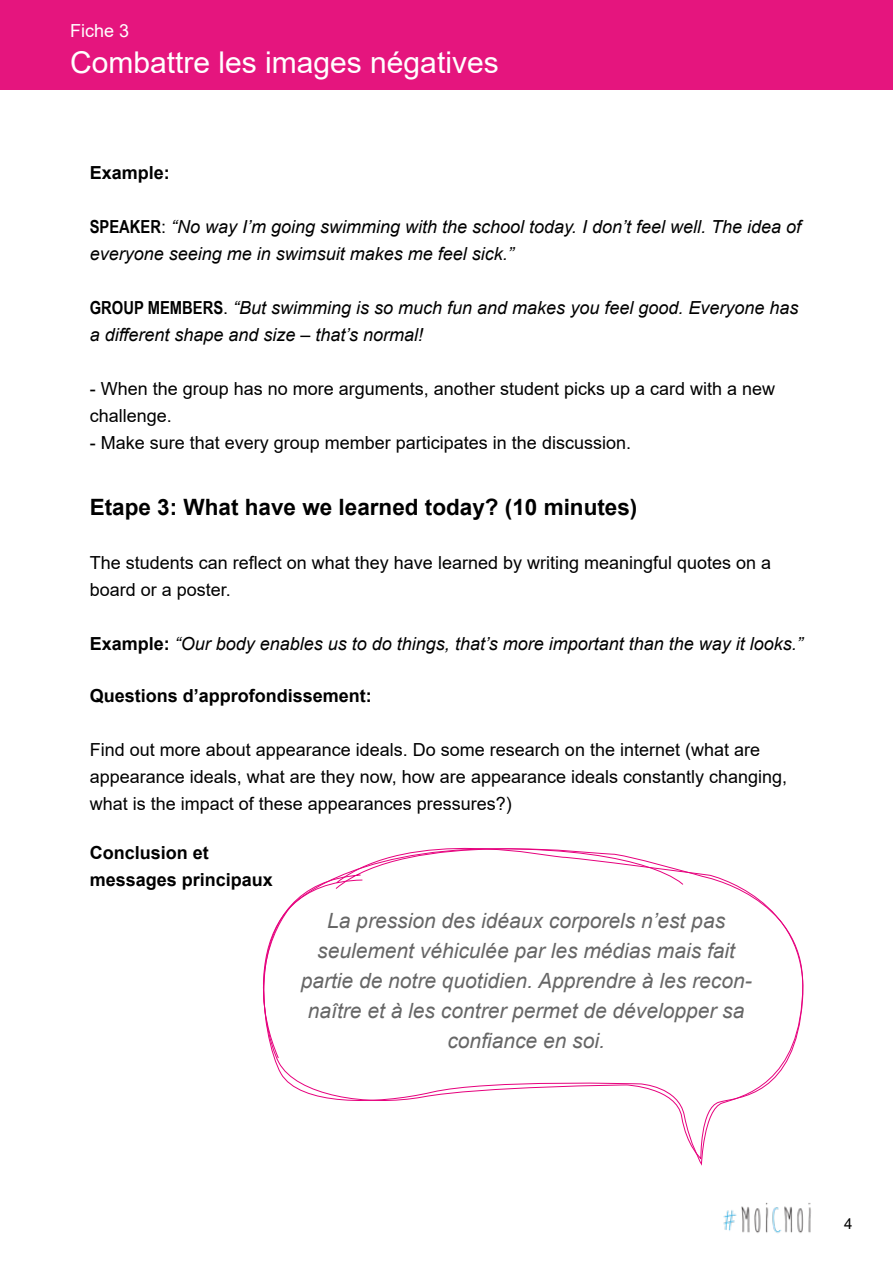
<style>
.page{position:relative;width:893px;height:1263px;background:#fff}
.page>*{position:absolute;margin:0;border:0;box-sizing:border-box;transform-origin:0 0}
.t1{font:30px "Arial";color:#fff}
.t2{font:700 22.5px "Arial";color:#000}
.t3{font:italic 21px/30px "Arial";color:#666;text-align:center}
.t4{font:18px/27px "Arial";color:#000}
.t5{font:italic 18px/27px "Arial";color:#000}
.t6{font:700 18px/27px "Arial";color:#000}
.t7{font:18px "Arial";color:#fff}
.t8{font:15px "Arial";color:#000}
.s1{font-family:"Arial Narrow";font-weight:700;font-style:normal}
.s2{font-style:normal}
.s3{font-weight:700;font-style:normal}
</style>
<div class="page">
<img style="left:723px;top:1202px;width:88px;height:31px">
<svg style="left:262px;top:847px;width:541px;height:318px"></svg>
<div style="left:0;top:0;width:893px;height:89px;background:#e5157e"></div>
<p class="t7" style="left:70px;top:18px;width:61px">Fiche 3</p>
<h1 class="t1" style="left:70px;top:42px;width:430px">Combattre les images négatives</h1>
<p class="t6" style="left:90px;top:159px;width:82px">Example:</p>
<p class="t5" style="left:90px;top:213px;width:713px"><span class="s1">SPEAKER</span><span class="s2">:</span> “No way I’m going swimming with the school today. I don’t feel well. The idea of everyone seeing me in swimsuit makes me feel sick.”</p>
<p class="t5" style="left:90px;top:294px;width:710px"><span class="s1">GROUP MEMBERS</span><span class="s2">.</span> “But swimming is so much fun and makes you feel good. Everyone has a different shape and size – that’s normal!</p>
<p class="t4" style="left:90px;top:375px;width:687px">- When the group has no more arguments, another student picks up a card with a new challenge.</p>
<p class="t4" style="left:90px;top:429px;width:543px">- Make sure that every group member participates in the discussion.</p>
<p class="t2" style="left:90px;top:492px;width:549px">Etape 3: What have we learned today? (10 minutes)</p>
<p class="t4" style="left:90px;top:549px;width:683px">The students can reflect on what they have learned by writing meaningful quotes on a board or a poster.</p>
<p class="t5" style="left:90px;top:631px;width:715px"><span class="s3">Example:</span> “Our body enables us to do things, that’s more important than the way it looks.”</p>
<p class="t6" style="left:90px;top:682px;width:284px">Questions d’approfondissement:</p>
<p class="t4" style="left:90px;top:736px;width:699px">Find out more about appearance ideals. Do some research on the internet (what are appearance ideals, what are they now, how are appearance ideals constantly changing, what is the impact of these appearances pressures?)</p>
<p class="t6" style="left:90px;top:840px;width:185px">Conclusion et messages principaux</p>
<p class="t3" style="left:301px;top:906px;width:453px">La pression des idéaux corporels n’est pas seulement véhiculée par les médias mais fait partie de notre quotidien. Apprendre à les recon&shy;naître et à les contrer permet de développer sa confiance en soi.</p>
<p class="t8" style="left:844px;top:1214px;width:10px">4</p>
</div>
